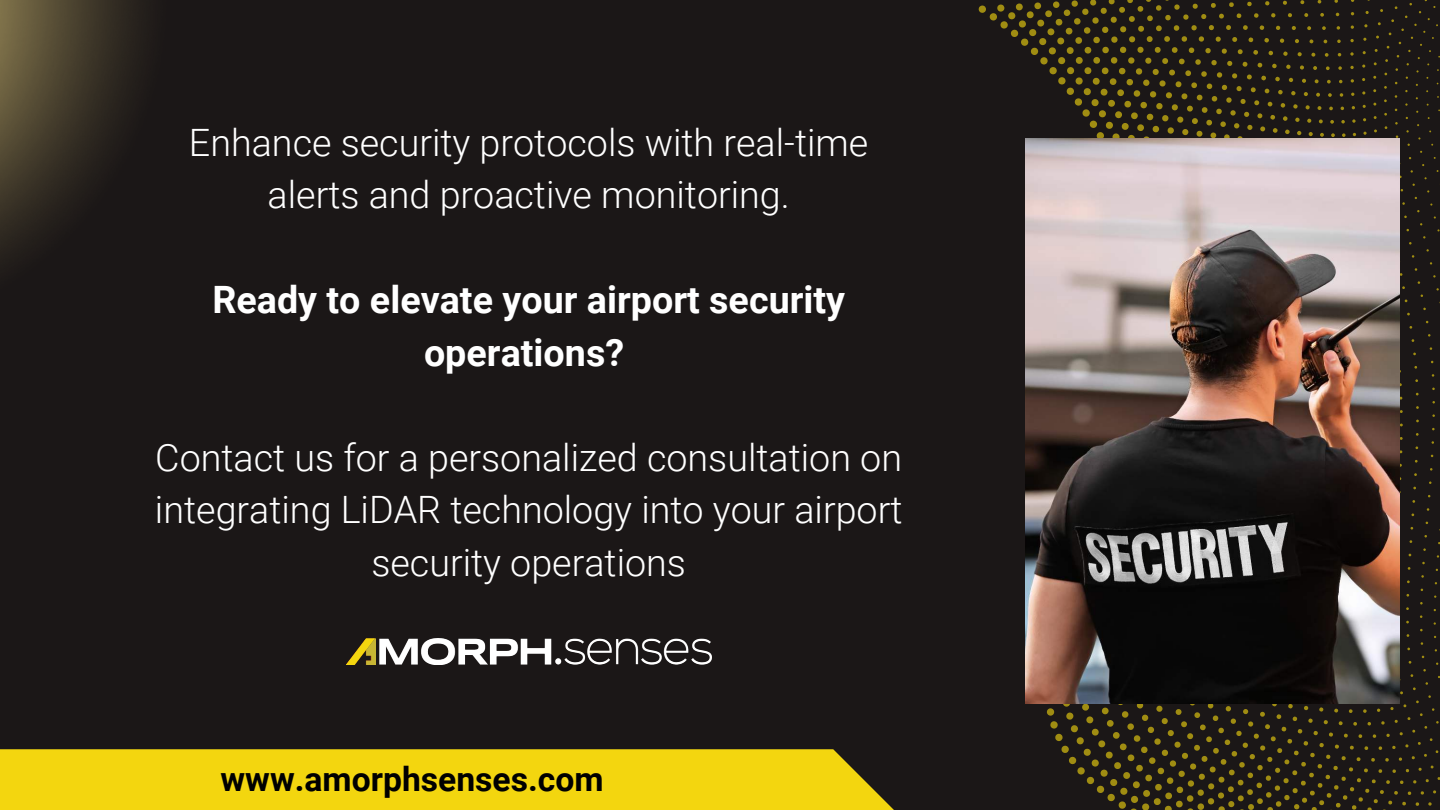
<style>
.page{position:relative;width:1440px;height:810px;background:#1b1717}
.page>*{position:absolute;margin:0;border:0;box-sizing:border-box;transform-origin:0 0}
.t1{font:300 37.7px/52.5px "Roboto";color:#fff;text-align:center}
.t2{font:700 37.7px/52.5px "Roboto";color:#fff;text-align:center}
.t3{font:700 33.7px "Roboto";color:#000}
</style>
<div class="page">
<svg style="left:978px;top:5px;width:337px;height:805px"></svg>
<img style="left:1026px;top:139px;width:374px;height:565px">
<div style="left:0;top:749px;width:894px;height:61px;background:#f3d60f"></div>
<img style="left:0;top:0;width:140px;height:259px">
<img style="left:346px;top:638px;width:366px;height:27px">
<img style="left:346px;top:639px;width:29px;height:25px">
<p class="t1" style="left:189px;top:114px;width:681px">Enhance security protocols with real-time alerts and proactive monitoring.</p>
<p class="t2" style="left:212px;top:272px;width:634px">Ready to elevate your airport security operations?</p>
<p class="t1" style="left:155px;top:429px;width:749px">Contact us for a personalized consultation on integrating LiDAR technology into your airport security operations</p>
<p class="t3" style="left:221px;top:755px;width:385px">www.amorphsenses.com</p>
</div>
